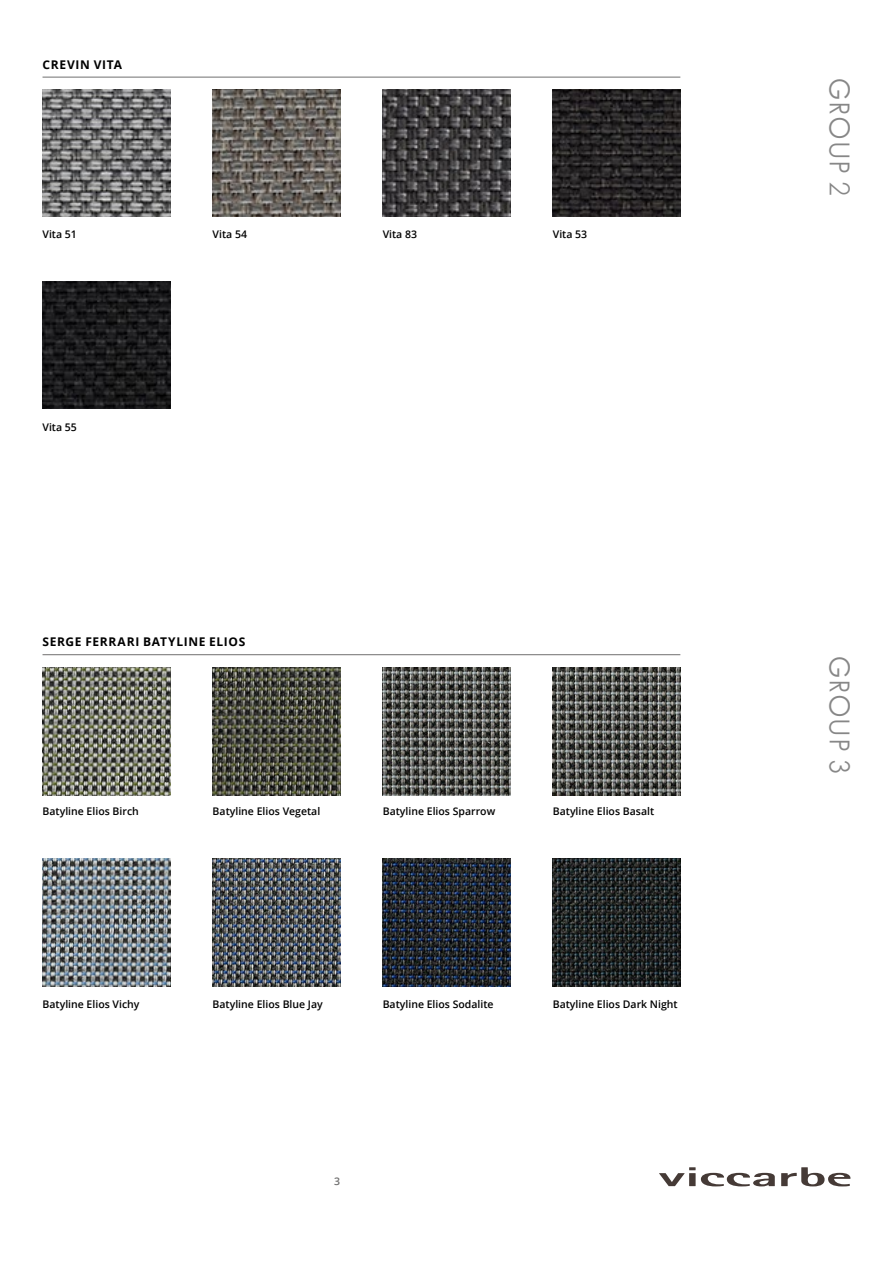
<style>
.page{position:relative;width:893px;height:1263px;background:#fff}
.page>*{position:absolute;margin:0;border:0;box-sizing:border-box;transform-origin:0 0}
.t1{font:300 31.5px "Tw Cen MT Pro";letter-spacing:.03em;color:#878787}
.t2{font:700 12px "Open Sans";letter-spacing:.055em;color:#000}
.t3{font:600 10.5px "Open Sans";color:#000}
.t4{font:600 10.5px "Open Sans";color:#706f6f}
</style>
<div class="page">
<svg style="left:659px;top:1167px;width:116px;height:19px"></svg>
<svg style="left:781px;top:1167px;width:69px;height:19px"></svg>
<hr style="left:43px;top:77px;width:637px;height:1px;background:#706f6f">
<img style="left:383px;top:89px;width:127px;height:128px">
<img style="left:43px;top:89px;width:127px;height:128px">
<img style="left:213px;top:89px;width:127px;height:128px">
<img style="left:553px;top:89px;width:127px;height:128px">
<img style="left:43px;top:281px;width:127px;height:128px">
<hr style="left:43px;top:654px;width:637px;height:1px;background:#706f6f">
<img style="left:43px;top:668px;width:127px;height:127px">
<img style="left:553px;top:668px;width:127px;height:127px">
<img style="left:383px;top:668px;width:127px;height:127px">
<img style="left:213px;top:668px;width:127px;height:127px">
<img style="left:553px;top:858px;width:127px;height:128px">
<img style="left:43px;top:858px;width:127px;height:128px">
<img style="left:383px;top:858px;width:127px;height:128px">
<img style="left:213px;top:858px;width:127px;height:128px">
<p class="t2" style="left:43px;top:56px;width:81px">CREVIN VITA</p>
<p class="t3" style="left:43px;top:226px;width:36px">Vita 51</p>
<p class="t3" style="left:383px;top:226px;width:36px">Vita 83</p>
<p class="t3" style="left:213px;top:226px;width:36px">Vita 54</p>
<p class="t3" style="left:553px;top:226px;width:36px">Vita 53</p>
<p class="t3" style="left:43px;top:420px;width:36px">Vita 55</p>
<p class="t2" style="left:43px;top:633px;width:204px">SERGE FERRARI BATYLINE ELIOS</p>
<p class="t3" style="left:43px;top:804px;width:98px">Batyline Elios Birch</p>
<p class="t3" style="left:213px;top:804px;width:109px">Batyline Elios Vegetal</p>
<p class="t3" style="left:383px;top:804px;width:114px">Batyline Elios Sparrow</p>
<p class="t3" style="left:553px;top:804px;width:103px">Batyline Elios Basalt</p>
<p class="t3" style="left:43px;top:997px;width:99px">Batyline Elios Vichy</p>
<p class="t3" style="left:213px;top:997px;width:112px">Batyline Elios Blue Jay</p>
<p class="t3" style="left:383px;top:997px;width:112px">Batyline Elios Sodalite</p>
<p class="t3" style="left:553px;top:997px;width:126px">Batyline Elios Dark Night</p>
<p class="t4" style="left:334px;top:1174px;width:7px">3</p>
<h1 class="t1" style="left:857px;top:77px;width:120px;rotate:90deg">GROUP 2</h1>
<h1 class="t1" style="left:857px;top:655px;width:120px;rotate:90deg">GROUP 3</h1>
</div>
